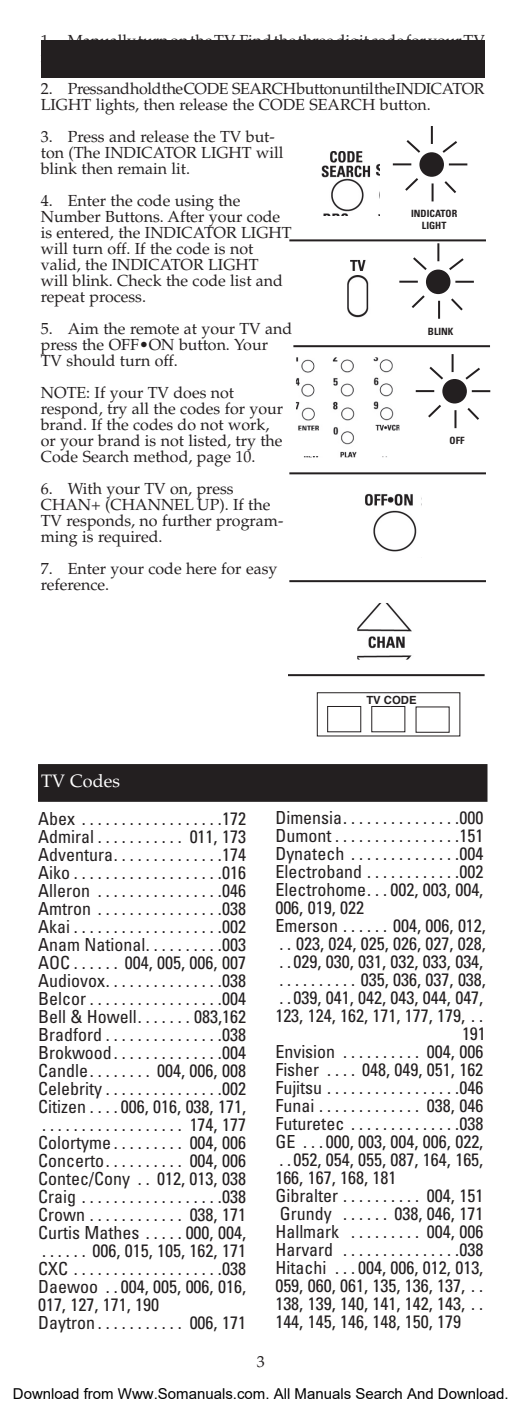
<style>
.page{position:relative;width:522px;height:1422px;background:#fff}
.page>*{position:absolute;margin:0;border:0;box-sizing:border-box;transform-origin:0 0}
.t1{font:condensed 18px/18px "Univers";color:#231f20}
.t2{font:18px "Palatino";color:#fff}
.t3{font:16px/16px "Palatino";color:#231f20}
.t4{font:16px/16px "Palatino";letter-spacing:-.025em;color:#231f20}
.t5{font:15px "Arial";color:#000}
.t6{font:700 11.2px "Helvetica";color:#231f20}
.t7{font:700 condensed 10px/12px "Univers";color:#231f20;text-align:center}
</style>
<div class="page">
<div style="left:41px;top:40px;width:444px;height:38px;background:#231f20"></div>
<svg style="left:317px;top:692px;width:144px;height:45px"></svg>
<img style="left:321px;top:151px;width:58px;height:64px">
<div style="left:419px;top:152px;width:25px;height:25px;background:#231f20;border-radius:50%"></div>
<svg style="left:431px;top:126px;width:2px;height:18px"></svg>
<svg style="left:432px;top:183px;width:2px;height:18px"></svg>
<svg style="left:393px;top:163px;width:18px;height:2px"></svg>
<svg style="left:449px;top:163px;width:18px;height:2px"></svg>
<svg style="left:406px;top:140px;width:15px;height:13px"></svg>
<svg style="left:442px;top:141px;width:15px;height:12px"></svg>
<svg style="left:405px;top:178px;width:13px;height:13px"></svg>
<svg style="left:444px;top:181px;width:13px;height:12px"></svg>
<img style="left:347px;top:260px;width:22px;height:58px">
<div style="left:426px;top:270px;width:24px;height:24px;background:#231f20;border-radius:50%"></div>
<svg style="left:437px;top:243px;width:2px;height:18px"></svg>
<svg style="left:438px;top:301px;width:2px;height:18px"></svg>
<svg style="left:399px;top:281px;width:19px;height:2px"></svg>
<svg style="left:455px;top:281px;width:19px;height:2px"></svg>
<svg style="left:413px;top:257px;width:14px;height:13px"></svg>
<svg style="left:449px;top:258px;width:15px;height:12px"></svg>
<svg style="left:411px;top:295px;width:14px;height:13px"></svg>
<svg style="left:451px;top:298px;width:12px;height:13px"></svg>
<div style="left:442px;top:379px;width:25px;height:25px;background:#231f20;border-radius:50%"></div>
<svg style="left:452px;top:354px;width:2px;height:18px"></svg>
<svg style="left:454px;top:410px;width:2px;height:18px"></svg>
<svg style="left:416px;top:390px;width:18px;height:2px"></svg>
<svg style="left:472px;top:390px;width:18px;height:2px"></svg>
<svg style="left:429px;top:366px;width:14px;height:14px"></svg>
<svg style="left:465px;top:367px;width:15px;height:13px"></svg>
<svg style="left:428px;top:404px;width:13px;height:14px"></svg>
<svg style="left:467px;top:408px;width:12px;height:12px"></svg>
<img style="left:296px;top:357px;width:103px;height:100px">
<div style="left:294px;top:430px;width:31px;height:26px;background:#fff"></div>
<div style="left:374px;top:431px;width:31px;height:26px;background:#fff"></div>
<img style="left:365px;top:493px;width:57px;height:59px">
<img style="left:357px;top:603px;width:55px;height:57px">
<hr style="left:289px;top:239px;width:197px;height:2px;background:#231f20">
<hr style="left:293px;top:345px;width:197px;height:2px;background:#231f20">
<hr style="left:289px;top:472px;width:197px;height:2px;background:#231f20">
<hr style="left:289px;top:580px;width:197px;height:2px;background:#231f20">
<hr style="left:288px;top:674px;width:197px;height:2px;background:#231f20">
<div style="left:38px;top:764px;width:450px;height:38px;background:#231f20"></div>
<p class="t3" style="left:41px;top:33px;width:446px">1. Manually turn on the TV. Find the three digit code for your TV</p>
<p class="t4" style="left:41px;top:81px;width:445px">2. Press and hold the CODE SEARCH button until the INDICATOR<br>LIGHT lights, then release the CODE SEARCH button.</p>
<p class="t3" style="left:41px;top:129px;width:244px">3. Press and release the TV but&shy;ton (The INDICATOR LIGHT will blink then remain lit.</p>
<p class="t3" style="left:41px;top:193px;width:252px">4. Enter the code using the<br>Number Buttons. After your code is entered, the INDICATOR LIGHT will turn off. If the code is not valid, the INDICATOR LIGHT<br>will blink. Check the code list and repeat process.</p>
<p class="t3" style="left:41px;top:321px;width:253px">5. Aim the remote at your TV and press the OFF•ON button. Your<br>TV should turn off.</p>
<p class="t3" style="left:41px;top:385px;width:244px">NOTE: If your TV does not respond, try all the codes for your brand. If the codes do not work, or your brand is not listed, try the<br>Code Search method, page 10.</p>
<p class="t3" style="left:41px;top:481px;width:244px">6. With your TV on, press<br>CHAN+ (CHANNEL UP). If the<br>TV responds, no further program&shy;ming is required.</p>
<p class="t3" style="left:41px;top:561px;width:238px">7. Enter your code here for easy reference.</p>
<p class="t7" style="left:411px;top:208px;width:48px">INDICATOR<br>LIGHT</p>
<p class="t7" style="left:428px;top:325px;width:27px">BLINK</p>
<p class="t7" style="left:450px;top:434px;width:16px">OFF</p>
<p class="t2" style="left:41px;top:770px;width:80px">TV Codes</p>
<p class="t6" style="left:366px;top:692px;width:52px">TV CODE</p>
<p class="t1" style="left:38px;top:809px;width:209px">Abex . . . . . . . . . . . . . . . . . .172<br>Admiral . . . . . . . . . . . 011, 173<br>Adventura. . . . . . . . . . . . . .174<br>Aiko . . . . . . . . . . . . . . . . . . .016<br>Alleron . . . . . . . . . . . . . . . .046<br>Amtron . . . . . . . . . . . . . . . .038<br>Akai . . . . . . . . . . . . . . . . . . .002<br>Anam National. . . . . . . . . .003<br>AOC . . . . . . 004, 005, 006, 007<br>Audiovox. . . . . . . . . . . . . . .038<br>Belcor . . . . . . . . . . . . . . . . .004<br>Bell &amp; Howell. . . . . . . 083,162<br>Bradford . . . . . . . . . . . . . . .038<br>Brokwood. . . . . . . . . . . . . .004<br>Candle. . . . . . . . 004, 006, 008<br>Celebrity . . . . . . . . . . . . . . .002<br>Citizen . . . . 006, 016, 038, 171, . . . . . . . . . . . . . . . . . . 174, 177<br>Colortyme . . . . . . . . . 004, 006<br>Concerto. . . . . . . . . . 004, 006<br>Contec/Cony . . 012, 013, 038<br>Craig . . . . . . . . . . . . . . . . . .038<br>Crown . . . . . . . . . . . . 038, 171<br>Curtis Mathes . . . . . 000, 004, . . . . . . 006, 015, 105, 162, 171<br>CXC . . . . . . . . . . . . . . . . . . .038<br>Daewoo . . 004, 005, 006, 016,<br>017, 127, 171, 190<br>Daytron . . . . . . . . . . . 006, 171</p>
<p class="t1" style="left:275px;top:809px;width:209px">Dimensia. . . . . . . . . . . . . . .000</p>
<p class="t1" style="left:275px;top:827px;width:209px">Dumont . . . . . . . . . . . . . . . .151</p>
<p class="t1" style="left:275px;top:845px;width:209px">Dynatech . . . . . . . . . . . . . .004</p>
<p class="t1" style="left:275px;top:863px;width:209px">Electroband . . . . . . . . . . . .002</p>
<p class="t1" style="left:275px;top:881px;width:209px">Electrohome. . . 002, 003, 004,</p>
<p class="t1" style="left:275px;top:899px;width:90px">006, 019, 022</p>
<p class="t1" style="left:275px;top:917px;width:212px">Emerson . . . . . . 004, 006, 012,</p>
<p class="t1" style="left:279px;top:935px;width:208px">. . 023, 024, 025, 026, 027, 028,</p>
<p class="t1" style="left:279px;top:953px;width:205px">. . 029, 030, 031, 032, 033, 034,</p>
<p class="t1" style="left:279px;top:971px;width:208px">. . . . . . . . . . 035, 036, 037, 038,</p>
<p class="t1" style="left:279px;top:989px;width:205px">. . 039, 041, 042, 043, 044, 047,</p>
<p class="t1" style="left:275px;top:1007px;width:209px">123, 124, 162, 171, 177, 179, . .</p>
<p class="t1" style="left:462px;top:1025px;width:25px">191</p>
<p class="t1" style="left:275px;top:1043px;width:209px">Envision . . . . . . . . . . 004, 006</p>
<p class="t1" style="left:275px;top:1061px;width:209px">Fisher . . . . 048, 049, 051, 162</p>
<p class="t1" style="left:275px;top:1079px;width:209px">Fujitsu . . . . . . . . . . . . . . . . .046</p>
<p class="t1" style="left:275px;top:1097px;width:209px">Funai . . . . . . . . . . . . . 038, 046</p>
<p class="t1" style="left:275px;top:1115px;width:209px">Futuretec . . . . . . . . . . . . . .038</p>
<p class="t1" style="left:275px;top:1133px;width:209px">GE . . . 000, 003, 004, 006, 022,</p>
<p class="t1" style="left:279px;top:1151px;width:205px">. . 052, 054, 055, 087, 164, 165,</p>
<p class="t1" style="left:275px;top:1169px;width:123px">166, 167, 168, 181</p>
<p class="t1" style="left:275px;top:1187px;width:209px">Gibralter . . . . . . . . . . 004, 151</p>
<p class="t1" style="left:280px;top:1205px;width:205px">Grundy . . . . . . 038, 046, 171</p>
<p class="t1" style="left:275px;top:1223px;width:209px">Hallmark . . . . . . . . . 004, 006</p>
<p class="t1" style="left:275px;top:1241px;width:209px">Harvard . . . . . . . . . . . . . . .038</p>
<p class="t1" style="left:275px;top:1259px;width:209px">Hitachi . . . 004, 006, 012, 013,</p>
<p class="t1" style="left:275px;top:1277px;width:209px">059, 060, 061, 135, 136, 137, . .</p>
<p class="t1" style="left:275px;top:1295px;width:209px">138, 139, 140, 141, 142, 143, . .</p>
<p class="t1" style="left:275px;top:1313px;width:187px">144, 145, 146, 148, 150, 179</p>
<p class="t3" style="left:257px;top:1353px;width:9px">3</p>
<p class="t5" style="left:13px;top:1385px;width:497px">Download from Www.Somanuals.com. All Manuals Search And Download.</p>
</div>
